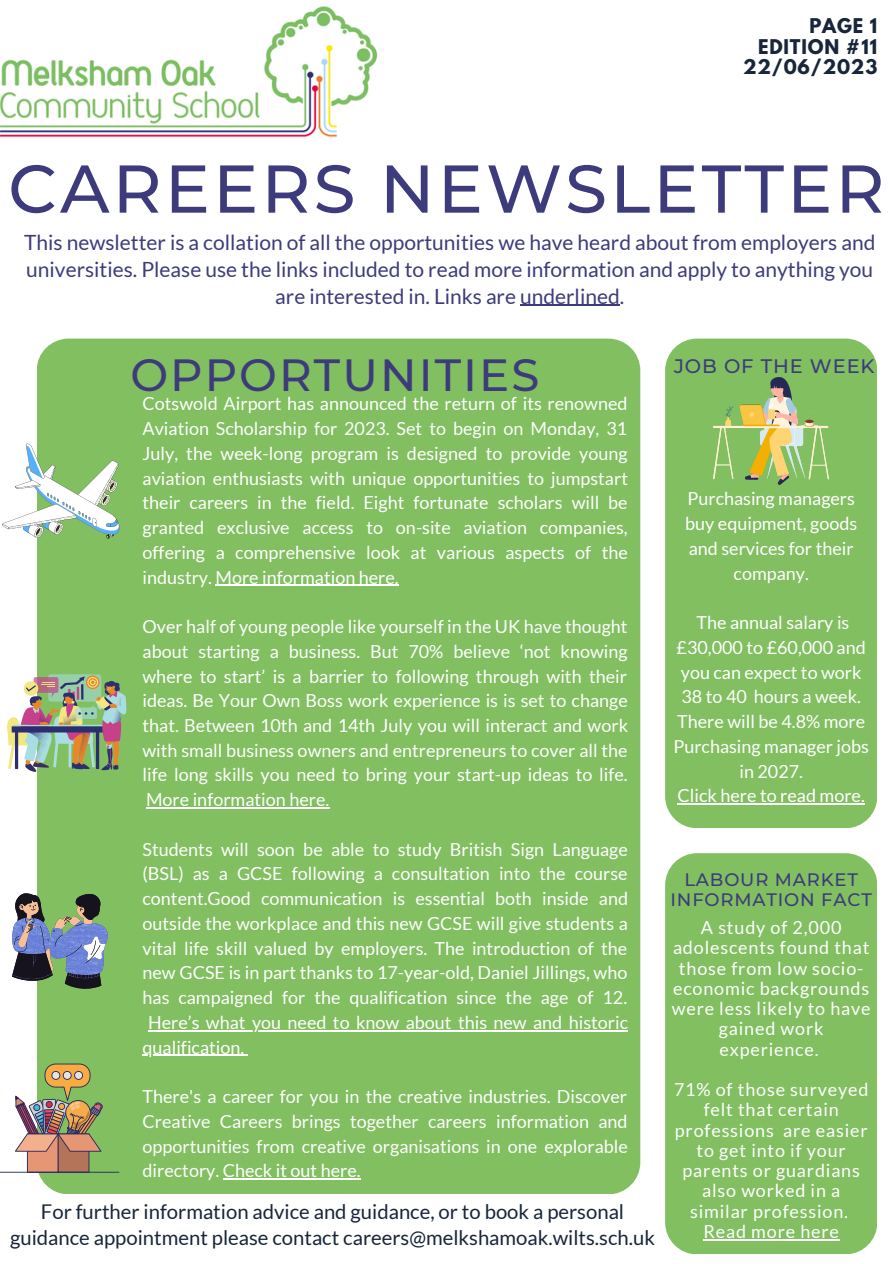
<style>
.page{position:relative;width:893px;height:1264px;background:#fff}
.page>*{position:absolute;margin:0;border:0;box-sizing:border-box;transform-origin:0 0}
.t1{font:500 67.5px "Montserrat";letter-spacing:.045em;color:#3d3b7b}
.t2{font:500 45px "Montserrat";letter-spacing:.045em;color:#3d3b7b}
.t3{font:21px/27px "Lato";color:#3d3b7b;text-align:center}
.t4{font:20.25px/25.8px "Lato";color:#18253b;text-align:center}
.t5{font:500 19.5px "Montserrat";letter-spacing:.045em;color:#3d3b7b}
.t6{font:18px/24.8px "Lato";color:#fff;text-align:justify}
.t7{font:18px/20.2px "Lato";letter-spacing:.045em;color:#fff;text-align:center}
.t8{font:500 18px/20.2px "Montserrat";letter-spacing:.045em;color:#3d3b7b;text-align:center}
.t9{font:700 18px "League Spartan";letter-spacing:.045em;color:#18253b}
</style>
<div class="page">
<div style="left:37px;top:338px;width:603px;height:856px;background:#81bf61;border-radius:32px"></div>
<div style="left:665px;top:338px;width:211px;height:490px;background:#81bf61;border-radius:32px"></div>
<div style="left:665px;top:853px;width:211px;height:400px;background:#81bf61;border-radius:32px"></div>
<img style="left:0;top:6px;width:378px;height:132px">
<hr style="left:520px;top:305px;width:99px;height:1px;background:#3d3b7b">
<svg style="left:2px;top:443px;width:118px;height:95px"></svg>
<img style="left:7px;top:674px;width:120px;height:98px">
<svg style="left:12px;top:893px;width:96px;height:96px"></svg>
<svg style="left:0;top:1063px;width:119px;height:109px"></svg>
<img style="left:713px;top:377px;width:115px;height:107px">
<hr style="left:215px;top:584px;width:184px;height:2px;background:#fff">
<hr style="left:146px;top:807px;width:183px;height:1px;background:#fff">
<hr style="left:148px;top:1030px;width:480px;height:1px;background:#fff">
<hr style="left:142px;top:1054px;width:102px;height:1px;background:#fff">
<hr style="left:223px;top:1178px;width:138px;height:1px;background:#fff">
<hr style="left:703px;top:1238px;width:136px;height:1px;background:#fff">
<hr style="left:677px;top:803px;width:187px;height:1px;background:#fff">
<p class="t9" style="left:809px;top:17px;width:69px">PAGE 1</p>
<p class="t9" style="left:758px;top:37px;width:121px">EDITION #11</p>
<p class="t9" style="left:743px;top:58px;width:136px">22/06/2023</p>
<p class="t1" style="left:8px;top:147px;width:877px">CAREERS NEWSLETTER</p>
<p class="t3" style="left:24px;top:228px;width:852px">This newsletter is a collation of all the opportunities we have heard about from employers and universities. Please use the links included to read more information and apply to anything you are interested in. Links are underlined.</p>
<p class="t2" style="left:130px;top:347px;width:410px">OPPORTUNITIES</p>
<p class="t6" style="left:142px;top:391px;width:487px">Cotswold Airport has announced the return of its renowned Aviation Scholarship for 2023. Set to begin on Monday, 31<br>July, the week-long program is designed to provide young aviation enthusiasts with unique opportunities to jumpstart their careers in the field. Eight fortunate scholars will be granted exclusive access to on-site aviation companies, offering a comprehensive look at various aspects of the industry. More information here.</p>
<p class="t6" style="left:142px;top:613px;width:487px">Over half of young people like yourself in the UK have thought about starting a business. But 70% believe ‘not knowing where to start’ is a barrier to following through with their ideas. Be Your Own Boss work experience is is set to change that. Between 10th and 14th July you will interact and work with small business owners and entrepreneurs to cover all the life long skills you need to bring your start-up ideas to life.<br>More information here.</p>
<p class="t6" style="left:142px;top:836px;width:487px">Students will soon be able to study British Sign Language</p>
<p class="t6" style="left:142px;top:861px;width:486px">(BSL) as a GCSE following a consultation into the course</p>
<p class="t6" style="left:142px;top:885px;width:487px">content.Good communication is essential both inside and</p>
<p class="t6" style="left:142px;top:910px;width:486px">outside the workplace and this new GCSE will give students a</p>
<p class="t6" style="left:142px;top:935px;width:486px">vital life skill valued by employers. The introduction of the</p>
<p class="t6" style="left:142px;top:960px;width:486px">new GCSE is in part thanks to 17-year-old, Daniel Jillings, who</p>
<p class="t6" style="left:142px;top:984px;width:486px">has campaigned for the qualification since the age of 12.</p>
<p class="t6" style="left:148px;top:1009px;width:481px">Here’s what you need to know about this new and historic</p>
<p class="t6" style="left:142px;top:1034px;width:103px">qualification.</p>
<p class="t6" style="left:142px;top:1083px;width:487px">There's a career for you in the creative industries. Discover Creative Careers brings together careers information and opportunities from creative organisations in one explorable directory. Check it out here.</p>
<p class="t4" style="left:10px;top:1197px;width:646px">For further information advice and guidance, or to book a personal guidance appointment please contact careers@melkshamoak.wilts.sch.uk</p>
<p class="t5" style="left:674px;top:354px;width:202px">JOB OF THE WEEK</p>
<p class="t6" style="left:685px;top:486px;width:173px;text-align:center">Purchasing managers buy equipment, goods and services for their company.</p>
<p class="t6" style="left:676px;top:610px;width:191px;text-align:center">The annual salary is £30,000 to £60,000 and you can expect to work<br>38 to 40 hours a week.</p>
<p class="t6" style="left:673px;top:708px;width:197px;text-align:center">There will be 4.8% more<br>Purchasing manager jobs in 2027.</p>
<p class="t6" style="left:677px;top:783px;width:189px">Click here to read more.</p>
<p class="t8" style="left:670px;top:869px;width:203px">LABOUR MARKET<br>INFORMATION FACT</p>
<p class="t7" style="left:671px;top:917px;width:200px">A study of 2,000 adolescents found that those from low socio&shy;economic backgrounds were less likely to have gained work experience.</p>
<p class="t7" style="left:674px;top:1078px;width:196px">71% of those surveyed felt that certain professions are easier to get into if your parents or guardians also worked in a similar profession.</p>
<p class="t7" style="left:703px;top:1220px;width:137px">Read more here</p>
</div>
